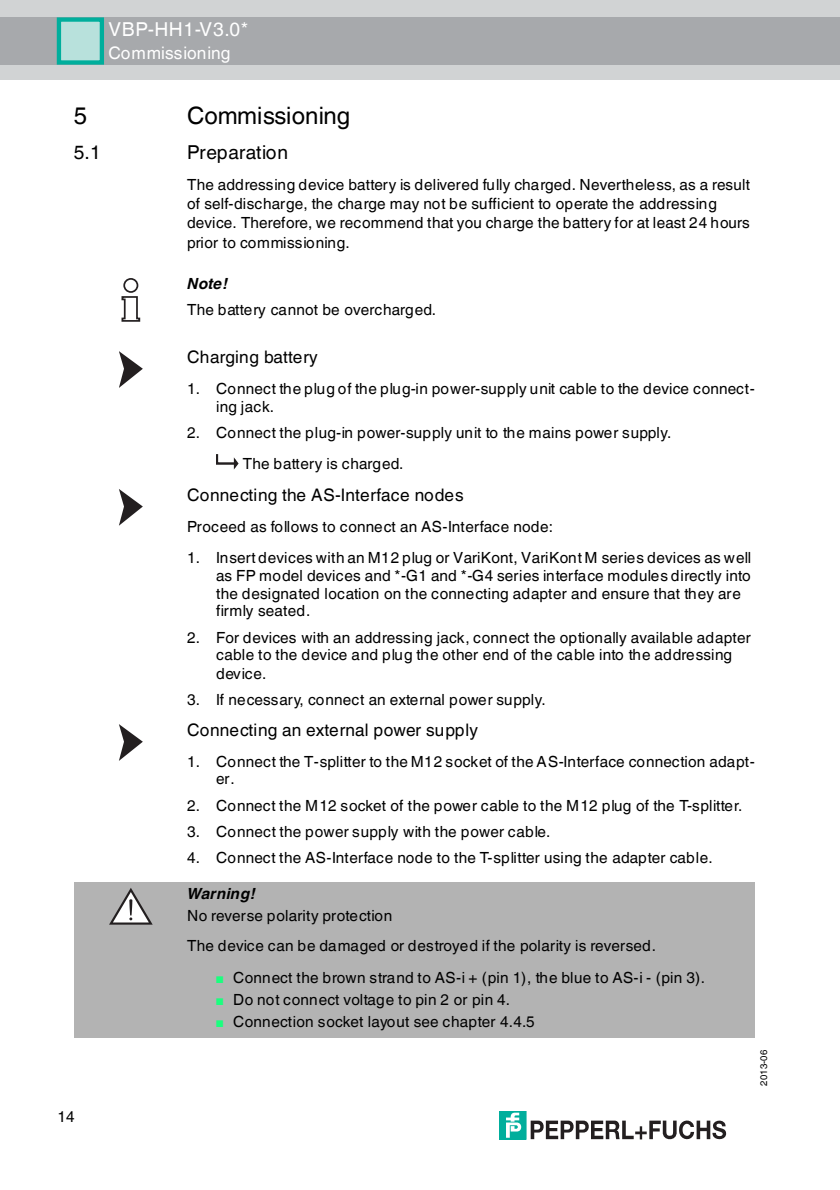
<style>
.page{position:relative;width:840px;height:1190px;background:#fff}
.page>*{position:absolute;margin:0;border:0;box-sizing:border-box;transform-origin:0 0}
.t1{font:24px "Helvetica World";color:#000}
.t2{font:19.2px "Helvetica World";letter-spacing:.015em;color:#000}
.t3{font:19.2px "Helvetica World";letter-spacing:.03em;color:#fff}
.t4{font:17.2px "Helvetica World";letter-spacing:.005em;color:#000}
.t5{font:17.2px "Helvetica World";color:#fff}
.t6{font:15.4px/19.2px "Helvetica World";letter-spacing:.01em;color:#000}
.t7{font:italic 700 15.4px "Helvetica World";letter-spacing:.01em;color:#000}
.t8{font:9.6px "Helvetica World";letter-spacing:.045em;color:#000}
.s1{color:#1aff7e}
</style>
<div class="page">
<div style="left:0;top:0;width:840px;height:79px;background:#d1d3d4"></div>
<div style="left:0;top:17px;width:840px;height:48px;background:#a7a9ac"></div>
<div style="left:57px;top:19px;width:45px;height:44px;background:#b8e1dc"></div>
<div style="left:57px;top:17px;width:47px;height:48px;border:4px solid #00ae9c"></div>
<div style="left:499px;top:1111px;width:27px;height:28px;background:#00ae9c"></div>
<svg style="left:506px;top:1113px;width:16px;height:25px"></svg>
<svg style="left:531px;top:1120px;width:195px;height:20px"></svg>
<div style="left:123px;top:278px;width:15px;height:15px;border:2px solid #231f20;border-radius:50%"></div>
<svg style="left:122px;top:296px;width:18px;height:26px"></svg>
<svg style="left:119px;top:351px;width:24px;height:37px"></svg>
<svg style="left:216px;top:454px;width:23px;height:15px"></svg>
<svg style="left:119px;top:489px;width:24px;height:37px"></svg>
<svg style="left:119px;top:724px;width:24px;height:37px"></svg>
<div style="left:74px;top:882px;width:113px;height:156px;background:#b3b3b3"></div>
<div style="left:187px;top:882px;width:568px;height:156px;background:#b3b3b3"></div>
<svg style="left:109px;top:888px;width:44px;height:36px"></svg>
<p class="t3" style="left:108px;top:13px;width:141px">VBP-HH1-V3.0*</p>
<p class="t5" style="left:108px;top:38px;width:123px">Commissioning</p>
<h1 class="t1" style="left:74px;top:96px;width:15px">5</h1>
<h1 class="t1" style="left:187px;top:96px;width:165px">Commissioning</h1>
<p class="t2" style="left:74px;top:137px;width:28px">5.1</p>
<p class="t2" style="left:187px;top:137px;width:102px">Preparation</p>
<p class="t6" style="left:187px;top:173px;width:564px">The addressing device battery is delivered fully charged. Nevertheless, as a result of self-discharge, the charge may not be sufficient to operate the addressing device. Therefore, we recommend that you charge the battery for at least 24 hours prior to commissioning.</p>
<p class="t7" style="left:187px;top:271px;width:42px">Note!</p>
<p class="t6" style="left:187px;top:298px;width:251px">The battery cannot be overcharged.</p>
<p class="t4" style="left:187px;top:343px;width:132px">Charging battery</p>
<p class="t6" style="left:216px;top:377px;width:540px;line-height:18.2px;text-indent:-29px">1. Connect the plug of the plug-in power-supply unit cable to the device connect&shy;ing jack.</p>
<p class="t6" style="left:243px;top:415px;width:430px;line-height:31.6px;text-indent:-56px">2. Connect the plug-in power-supply unit to the mains power supply.<br>The battery is charged.</p>
<p class="t4" style="left:187px;top:481px;width:278px">Connecting the AS-Interface nodes</p>
<p class="t6" style="left:187px;top:515px;width:367px">Proceed as follows to connect an AS-Interface node:</p>
<p class="t6" style="left:216px;top:547px;width:537px;line-height:18px;text-indent:-29px">1. Insert devices with an M12 plug or VariKont, VariKont M series devices as well as FP model devices and *-G1 and *-G4 series interface modules directly into the designated location on the connecting adapter and ensure that they are firmly seated.</p>
<p class="t6" style="left:216px;top:627px;width:536px;line-height:17.8px;text-indent:-29px">2. For devices with an addressing jack, connect the optionally available adapter cable to the device and plug the other end of the cable into the addressing device.</p>
<p class="t6" style="left:187px;top:688px;width:360px">3. If necessary, connect an external power supply.</p>
<p class="t4" style="left:187px;top:716px;width:292px">Connecting an external power supply</p>
<p class="t6" style="left:216px;top:751px;width:540px;line-height:17.2px;text-indent:-29px">1. Connect the T-splitter to the M12 socket of the AS-Interface connection adapt&shy;er.</p>
<p class="t6" style="left:187px;top:795px;width:557px">2. Connect the M12 socket of the power cable to the M12 plug of the T-splitter.</p>
<p class="t6" style="left:187px;top:820px;width:365px">3. Connect the power supply with the power cable.</p>
<p class="t6" style="left:187px;top:846px;width:527px">4. Connect the AS-Interface node to the T-splitter using the adapter cable.</p>
<p class="t6" style="left:58px;top:1106px;width:19px">14</p>
<p class="t7" style="left:187px;top:881px;width:70px">Warning!</p>
<p class="t6" style="left:187px;top:898px;width:470px;line-height:30.8px">No reverse polarity protection<br>The device can be damaged or destroyed if the polarity is reversed.</p>
<p class="t6" style="left:216px;top:966px;width:491px"><span class="s1">■</span> Connect the brown strand to AS-i + (pin 1), the blue to AS-i - (pin 3).</p>
<p class="t6" style="left:216px;top:988px;width:296px"><span class="s1">■</span> Do not connect voltage to pin 2 or pin 4.</p>
<p class="t6" style="left:216px;top:1011px;width:320px"><span class="s1">■</span> Connection socket layout see chapter 4.4.5</p>
<p class="t8" style="left:756px;top:1086px;width:38px;rotate:-90deg">2013-06</p>
</div>
